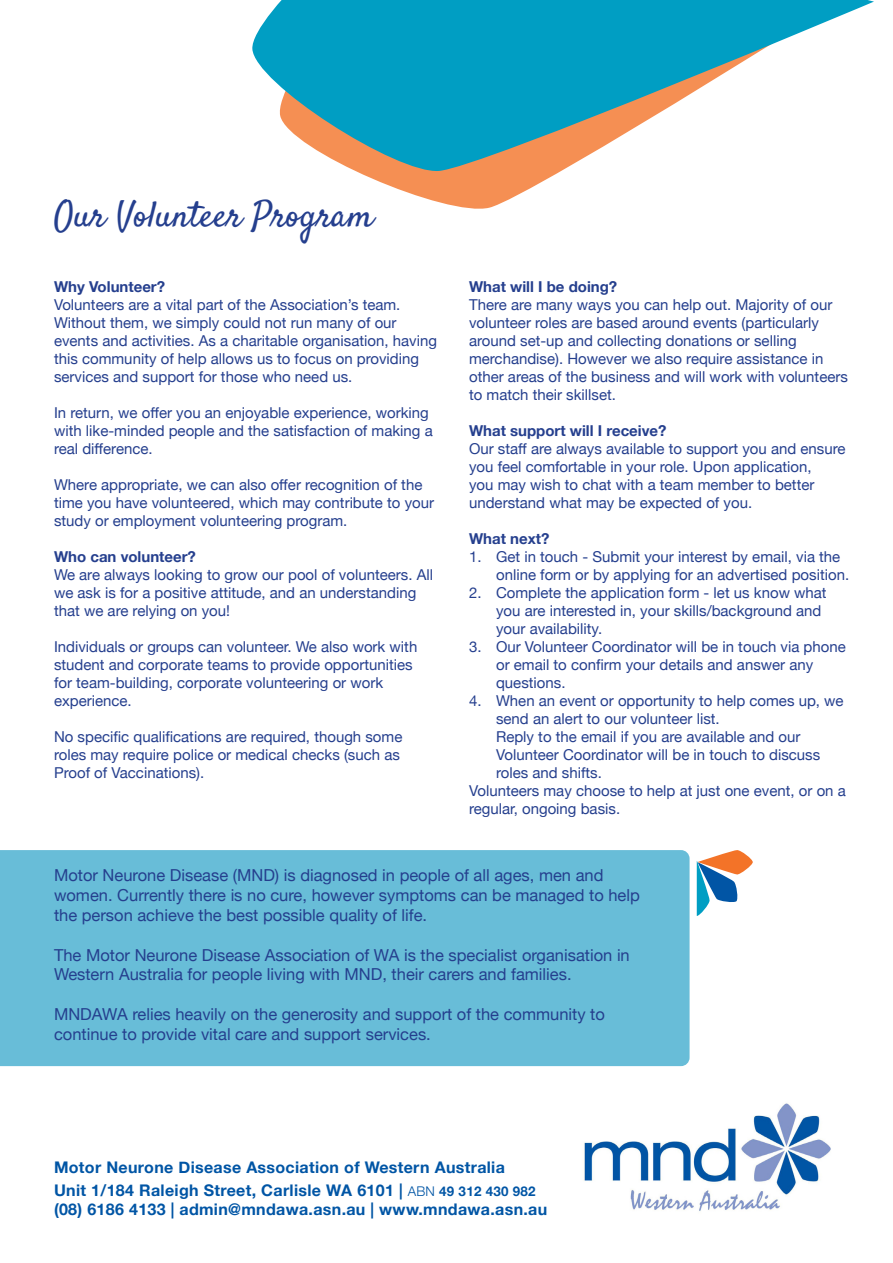
<style>
.page{position:relative;width:893px;height:1263px;background:#fff}
.page>*{position:absolute;margin:0;border:0;box-sizing:border-box;transform-origin:0 0}
.t1{font:36px "Satisfy";color:#253f8e}
.t2{font:16.5px/19.8px "Helvetica Neue";color:#253f8e}
.MND_Sub_Heading_1_Bold_Orange{font:700 16.05px/19.2px "Helvetica Neue";letter-spacing:.02em;color:#0155a5}
.t3{font:15px/18px "Helvetica Neue";color:#253f8e}
.t4{font:700 15px "Helvetica Neue";color:#253f8e}
.s1{font-weight:700}
.s2{font-weight:300;font-size:13.35px}
.s3{font-size:13.35px}
</style>
<div class="page">
<img style="left:584px;top:1103px;width:247px;height:108px">
<svg style="left:697px;top:850px;width:56px;height:66px"></svg>
<svg style="left:362px;top:174px;width:194px;height:35px;fill:#f58f53"></svg>
<svg style="left:252px;top:0;width:622px;height:174px;fill:#009ec3"></svg>
<div style="left:0;top:850px;width:690px;height:216px;background:#68bdd8"></div>
<p class="t1" style="left:54px;top:192px;width:321px">Our Volunteer Program</p>
<p class="t3" style="left:54px;top:279px;width:384px"><span class="s1">Why Volunteer?<br></span>Volunteers are a vital part of the Association’s team.<br>Without them, we simply could not run many of our events and activities. As a charitable organisation, having this community of help allows us to focus on providing services and support for those who need us.</p>
<p class="t3" style="left:54px;top:405px;width:380px">In return, we offer you an enjoyable experience, working with like-minded people and the satisfaction of making a real difference.</p>
<p class="t3" style="left:54px;top:477px;width:382px">Where appropriate, we can also offer recognition of the time you have volunteered, which may contribute to your study or employment volunteering program.</p>
<p class="t4" style="left:54px;top:545px;width:143px">Who can volunteer?</p>
<p class="t3" style="left:54px;top:567px;width:381px">We are always looking to grow our pool of volunteers. All we ask is for a positive attitude, and an understanding that we are relying on you!</p>
<p class="t3" style="left:54px;top:639px;width:365px">Individuals or groups can volunteer. We also work with student and corporate teams to provide opportunities for team-building, corporate volunteering or work experience.</p>
<p class="t3" style="left:54px;top:729px;width:350px">No specific qualifications are required, though some roles may require police or medical checks (such as<br>Proof of Vaccinations).</p>
<p class="t4" style="left:469px;top:275px;width:150px">What will I be doing?</p>
<p class="t3" style="left:469px;top:297px;width:380px">There are many ways you can help out. Majority of our volunteer roles are based around events (particularly around set-up and collecting donations or selling merchandise). However we also require assistance in other areas of the business and will work with volunteers to match their skillset.</p>
<p class="t4" style="left:469px;top:419px;width:199px">What support will I receive?</p>
<p class="t3" style="left:469px;top:441px;width:378px">Our staff are always available to support you and ensure you feel comfortable in your role. Upon application,<br>you may wish to chat with a team member to better understand what may be expected of you.</p>
<p class="t4" style="left:469px;top:527px;width:82px">What next?</p>
<p class="t3" style="left:496px;top:549px;width:355px;text-indent:-27px">1. Get in touch - Submit your interest by email, via the online form or by applying for an advertised position.</p>
<p class="t3" style="left:496px;top:585px;width:332px;text-indent:-27px">2. Complete the application form - let us know what you are interested in, your skills/background and your availability.</p>
<p class="t3" style="left:496px;top:639px;width:351px;text-indent:-27px">3. Our Volunteer Coordinator will be in touch via phone or email to confirm your details and answer any questions.</p>
<p class="t3" style="left:496px;top:693px;width:349px;text-indent:-27px">4. When an event or opportunity to help comes up, we send an alert to our volunteer list.<br>Reply to the email if you are available and our Volunteer Coordinator will be in touch to discuss roles and shifts.</p>
<p class="t3" style="left:469px;top:783px;width:378px">Volunteers may choose to help at just one event, or on a regular, ongoing basis.</p>
<p class="t2" style="left:54px;top:866px;width:587px">Motor Neurone Disease (MND) is diagnosed in people of all ages, men and women. Currently there is no cure, however symptoms can be managed to help the person achieve the best possible quality of life.</p>
<p class="t2" style="left:54px;top:946px;width:577px">The Motor Neurone Disease Association of WA is the specialist organisation in<br>Western Australia for people living with MND, their carers and families.</p>
<p class="t2" style="left:54px;top:1005px;width:552px">MNDAWA relies heavily on the generosity and support of the community to continue to provide vital care and support services.</p>
<p class="MND_Sub_Heading_1_Bold_Orange" style="left:54px;top:1158px;width:452px">Motor Neurone Disease Association of Western Australia</p>
<p class="MND_Sub_Heading_1_Bold_Orange" style="left:54px;top:1181px;width:495px">Unit 1/184 Raleigh Street, Carlisle WA 6101 | <span class="s2">ABN</span> <span class="s3">49 312 430 982 </span>(08) 6186 4133 | admin@mndawa.asn.au | www.mndawa.asn.au</p>
</div>
